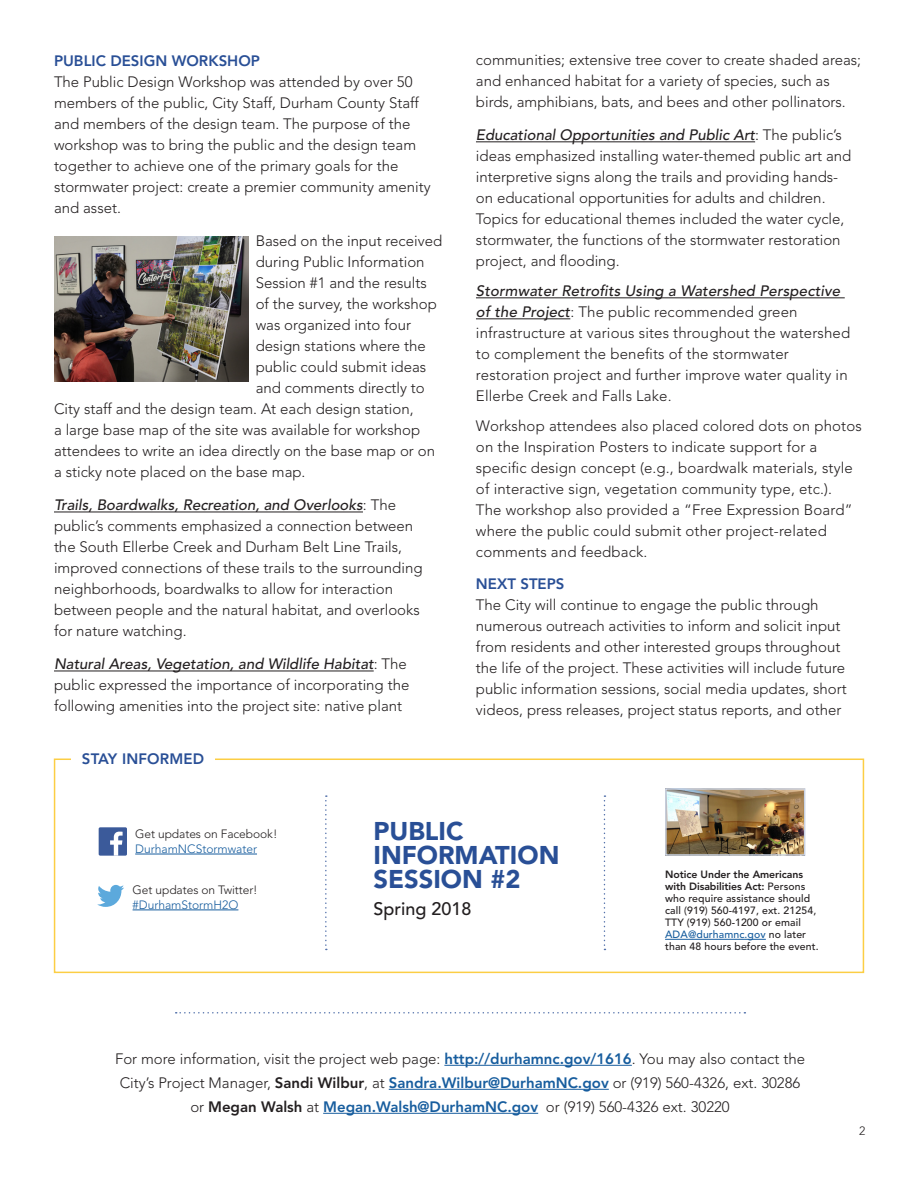
<style>
.page{position:relative;width:918px;height:1188px;background:#fff}
.page>*{position:absolute;margin:0;border:0;box-sizing:border-box;transform-origin:0 0}
.t1{font:900 25.5px "Avenir LT Std";color:#294f96}
.t2{font:500 18px "Avenir LT Std";color:#231f20}
.t3{font:300 15px/21px "Avenir LT Std";color:#231f20}
.t4{font:800 15px "Avenir LT Std";color:#294f96}
.t5{font:300 12px "Avenir LT Std";letter-spacing:-.005em;color:#231f20}
.t6{font:300 12px "Avenir LT Std";color:#175d9e}
.t7{font:500 10.5px/12px "Avenir LT Std";letter-spacing:.01em;color:#231f20}
.s1{font-weight:500;font-style:italic}
.s2{font-weight:800}
.s3{color:#175d9e}
.s4{font-weight:800;color:#175d9e}
</style>
<div class="page">
<svg style="left:176px;top:1012px;width:569px;height:2px"></svg>
<hr style="left:444px;top:1065px;width:188px;height:1px;background:#175d9e">
<hr style="left:389px;top:1089px;width:220px;height:1px;background:#175d9e">
<hr style="left:323px;top:1113px;width:215px;height:1px;background:#175d9e">
<hr style="left:54px;top:512px;width:309px;height:1px;background:#231f20">
<hr style="left:54px;top:671px;width:320px;height:1px;background:#231f20">
<hr style="left:476px;top:141px;width:279px;height:1px;background:#231f20">
<hr style="left:476px;top:297px;width:369px;height:1px;background:#231f20">
<hr style="left:476px;top:318px;width:94px;height:1px;background:#231f20">
<img style="left:54px;top:236px;width:194px;height:145px">
<div style="left:99px;top:827px;width:28px;height:29px;background:#3b5a9a;border-radius:2px"></div>
<svg style="left:110px;top:832px;width:13px;height:24px"></svg>
<hr style="left:135px;top:854px;width:122px;height:1px;background:#175d9e">
<svg style="left:97px;top:885px;width:27px;height:22px"></svg>
<hr style="left:133px;top:910px;width:105px;height:1px;background:#175d9e">
<div style="left:54px;top:759px;width:810px;height:214px;border:2px solid #fcce44"></div>
<svg style="left:604px;top:795px;width:1px;height:155px"></svg>
<svg style="left:325px;top:795px;width:2px;height:155px"></svg>
<div style="left:71px;top:747px;width:143px;height:27px;background:#fff"></div>
<img style="left:668px;top:791px;width:134px;height:62px">
<div style="left:665px;top:788px;width:140px;height:68px;border:2px solid #c9d3e5"></div>
<hr style="left:665px;top:939px;width:101px;height:1px;background:#175d9e">
<p class="t4" style="left:54px;top:52px;width:208px">PUBLIC DESIGN WORKSHOP</p>
<p class="t3" style="left:54px;top:72px;width:378px">The Public Design Workshop was attended by over 50 members of the public, City Staff, Durham County Staff and members of the design team. The purpose of the workshop was to bring the public and the design team together to achieve one of the primary goals for the stormwater project: create a premier community amenity and asset.</p>
<p class="t3" style="left:256px;top:231px;width:188px">Based on the input received</p>
<p class="t3" style="left:256px;top:252px;width:170px">during Public Information</p>
<p class="t3" style="left:256px;top:273px;width:173px">Session #1 and the results</p>
<p class="t3" style="left:256px;top:294px;width:183px">of the survey, the workshop</p>
<p class="t3" style="left:256px;top:315px;width:157px">was organized into four</p>
<p class="t3" style="left:256px;top:336px;width:172px">design stations where the</p>
<p class="t3" style="left:256px;top:357px;width:172px">public could submit ideas</p>
<p class="t3" style="left:256px;top:378px;width:171px">and comments directly to</p>
<p class="t3" style="left:54px;top:399px;width:361px">City staff and the design team. At each design station,</p>
<p class="t3" style="left:54px;top:420px;width:368px">a large base map of the site was available for workshop</p>
<p class="t3" style="left:54px;top:441px;width:383px">attendees to write an idea directly on the base map or on</p>
<p class="t3" style="left:54px;top:462px;width:253px">a sticky note placed on the base map.</p>
<p class="t3" style="left:54px;top:495px;width:370px"><span class="s1">Trails, Boardwalks, Recreation, and Overlooks</span>: The public’s comments emphasized a connection between the South Ellerbe Creek and Durham Belt Line Trails, improved connections of these trails to the surrounding neighborhoods, boardwalks to allow for interaction between people and the natural habitat, and overlooks</p>
<p class="t3" style="left:54px;top:621px;width:134px">for nature watching.</p>
<p class="t3" style="left:54px;top:654px;width:357px"><span class="s1">Natural Areas, Vegetation, and Wildlife Habitat</span>: The public expressed the importance of incorporating the following amenities into the project site: native plant</p>
<p class="t4" style="left:82px;top:749px;width:124px">STAY INFORMED</p>
<p class="t3" style="left:476px;top:50px;width:387px">communities; extensive tree cover to create shaded areas; and enhanced habitat for a variety of species, such as birds, amphibians, bats, and bees and other pollinators.</p>
<p class="t3" style="left:476px;top:125px;width:377px"><span class="s1">Educational Opportunities and Public Art</span>: The public’s ideas emphasized installing water-themed public art and interpretive signs along the trails and providing hands&shy;on educational opportunities for adults and children.<br>Topics for educational themes included the water cycle, stormwater, the functions of the stormwater restoration project, and flooding.</p>
<p class="t3" style="left:476px;top:281px;width:376px"><span class="s1">Stormwater Retrofits Using a Watershed Perspective of the Project</span>: The public recommended green infrastructure at various sites throughout the watershed to complement the benefits of the stormwater restoration project and further improve water quality in Ellerbe Creek and Falls Lake.</p>
<p class="t3" style="left:476px;top:416px;width:387px">Workshop attendees also placed colored dots on photos on the Inspiration Posters to indicate support for a specific design concept (e.g., boardwalk materials, style of interactive sign, vegetation community type, etc.).<br>The workshop also provided a “Free Expression Board” where the public could submit other project-related comments and feedback.</p>
<p class="t4" style="left:476px;top:575px;width:90px">NEXT STEPS</p>
<p class="t3" style="left:476px;top:595px;width:372px">The City will continue to engage the public through numerous outreach activities to inform and solicit input from residents and other interested groups throughout the life of the project. These activities will include future public information sessions, social media updates, short videos, press releases, project status reports, and other</p>
<p class="t5" style="left:135px;top:827px;width:144px">Get updates on Facebook!</p>
<p class="t6" style="left:135px;top:842px;width:123px">DurhamNCStormwater</p>
<p class="t5" style="left:133px;top:883px;width:127px">Get updates on Twitter!</p>
<p class="t6" style="left:133px;top:898px;width:107px">#DurhamStormH2O</p>
<p class="t1" style="left:373px;top:815px;width:92px">PUBLIC</p>
<p class="t1" style="left:373px;top:839px;width:187px">INFORMATION</p>
<p class="t1" style="left:373px;top:863px;width:149px">SESSION #2</p>
<p class="t2" style="left:373px;top:898px;width:100px">Spring 2018</p>
<p class="t7" style="left:665px;top:869px;width:155px"><span class="s2">Notice Under the Americans with Disabilities Act:</span> Persons who require assistance should call (919) 560-4197, ext. 21254,<br>TTY (919) 560-1200 or email<br><span class="s3">ADA@durhamnc.gov</span> no later than 48 hours before the event.</p>
<p class="t3" style="left:115px;top:1048px;width:692px">For more information, visit the project web page: <span class="s4">http://durhamnc.gov/1616</span>. You may also contact the</p>
<p class="t3" style="left:120px;top:1072px;width:682px">City’s Project Manager, <span class="s2">Sandi Wilbur</span>, at <span class="s4">Sandra.Wilbur@DurhamNC.gov</span> or (919) 560-4326, ext. 30286</p>
<p class="t3" style="left:190px;top:1096px;width:541px">or <span class="s2">Megan Walsh</span> at <span class="s4">Megan.Walsh@DurhamNC.gov</span> or (919) 560-4326 ext. 30220</p>
<p class="t5" style="left:859px;top:1123px;width:8px">2</p>
</div>
